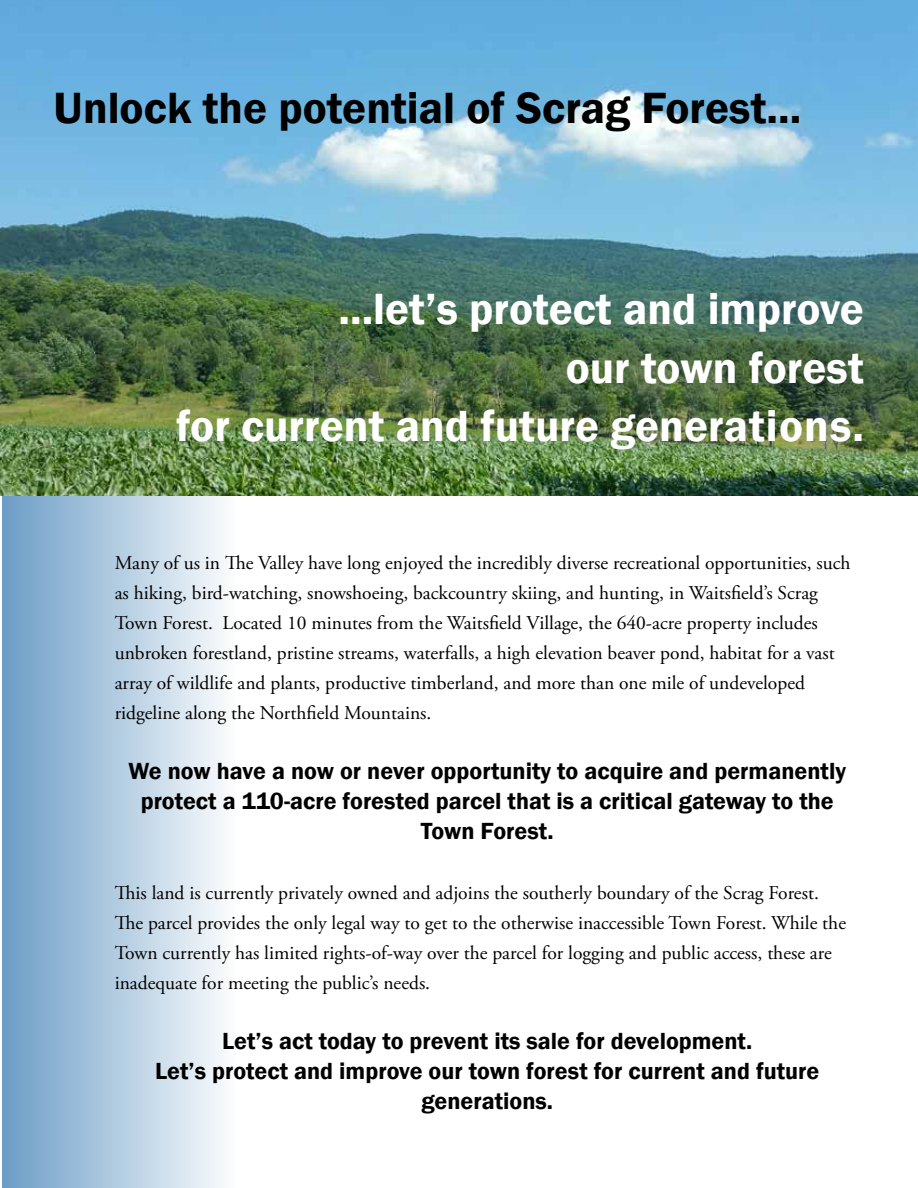
<style>
.page{position:relative;width:918px;height:1188px;background:#fff}
.page>*{position:absolute;margin:0;border:0;box-sizing:border-box;transform-origin:0 0}
.t1{font:600 45px/58.5px "Franklin Gothic";color:#fff;text-align:right}
.t2{font:600 45px "Franklin Gothic";color:#000}
.t3{font:600 24px/30px "Franklin Gothic";color:#000;text-align:center}
.t4{font:19.5px/30px "Adobe Garamond Pro";color:#000}
</style>
<div class="page">
<div style="left:2px;top:32px;width:233px;height:1156px;background:linear-gradient(to right,#6b9cc6,#fcfdfd)"></div>
<img style="left:0;top:0;width:918px;height:495px">
<h1 class="t2" style="left:54px;top:80px;width:749px">Unlock the potential of Scrag Forest...</h1>
<h1 class="t1" style="left:176px;top:281px;width:689px">...let’s protect and improve<br>our town forest<br>for current and future generations.</h1>
<p class="t4" style="left:115px;top:549px;width:737px">Many of us in The Valley have long enjoyed the incredibly diverse recreational opportunities, such as hiking, bird-watching, snowshoeing, backcountry skiing, and hunting, in Waitsfield’s Scrag Town Forest. Located 10 minutes from the Waitsfield Village, the 640-acre property includes unbroken forestland, pristine streams, waterfalls, a high elevation beaver pond, habitat for a vast array of wildlife and plants, productive timberland, and more than one mile of undeveloped ridgeline along the Northfield Mountains.</p>
<p class="t3" style="left:128px;top:757px;width:719px">We now have a now or never opportunity to acquire and permanently protect a 110-acre forested parcel that is a critical gateway to the<br>Town Forest.</p>
<p class="t4" style="left:115px;top:879px;width:733px">This land is currently privately owned and adjoins the southerly boundary of the Scrag Forest.<br>The parcel provides the only legal way to get to the otherwise inaccessible Town Forest. While the Town currently has limited rights-of-way over the parcel for logging and public access, these are inadequate for meeting the public’s needs.</p>
<p class="t3" style="left:155px;top:1027px;width:666px">Let’s act today to prevent its sale for development.<br>Let’s protect and improve our town forest for current and future generations.</p>
</div>
